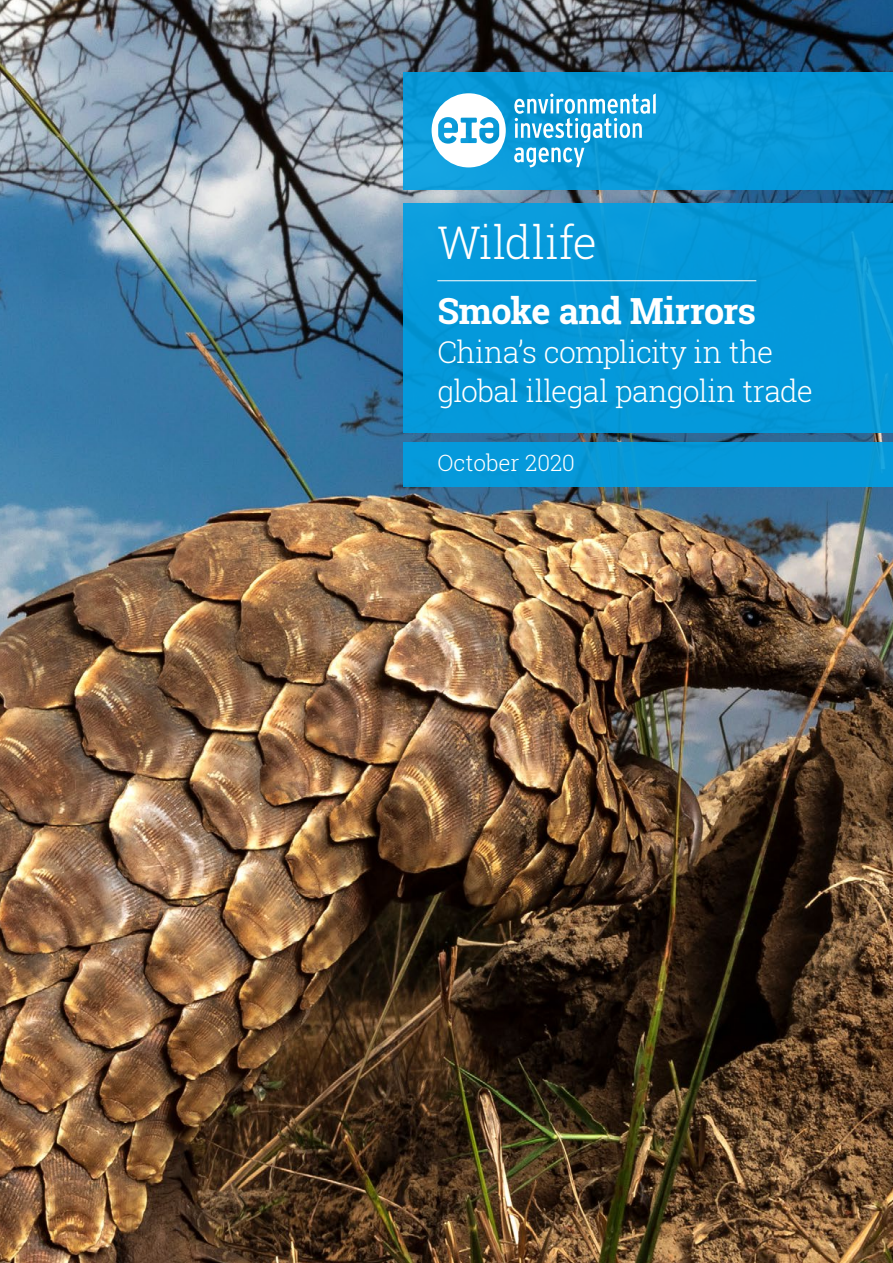
<style>
.page{position:relative;width:893px;height:1263px;background:#fff}
.page>*{position:absolute;margin:0;border:0;box-sizing:border-box;transform-origin:0 0}
.t1{font:300 45px "Roboto Slab";letter-spacing:-.01em;color:#fff}
.t2{font:700 36px "Roboto Slab";letter-spacing:-.02em;color:#fff}
.t3{font:300 30px/39px "Roboto Slab";letter-spacing:-.02em;color:#fff}
.t4{font:300 22.5px "Roboto Slab";color:#fff}
</style>
<div class="page">
<img style="left:0;top:0;width:893px;height:1263px">
<div style="left:403px;top:203px;width:490px;height:229px;background:#0498da"></div>
<div style="left:403px;top:72px;width:490px;height:117px;background:linear-gradient(to right,#0c9bd9,#0496d7)"></div>
<svg style="left:432px;top:93px;width:74px;height:74px"></svg>
<svg style="left:514px;top:93px;width:142px;height:74px"></svg>
<hr style="left:437px;top:280px;width:319px;height:1px;background:#fff">
<div style="left:403px;top:442px;width:490px;height:44px;background:#0599db"></div>
<h1 class="t1" style="left:437px;top:212px;width:161px">Wildlife</h1>
<p class="t2" style="left:437px;top:286px;width:320px">Smoke and Mirrors</p>
<p class="t3" style="left:437px;top:331px;width:377px">China’s complicity in the global illegal pangolin trade</p>
<p class="t4" style="left:437px;top:448px;width:139px">October 2020</p>
</div>
